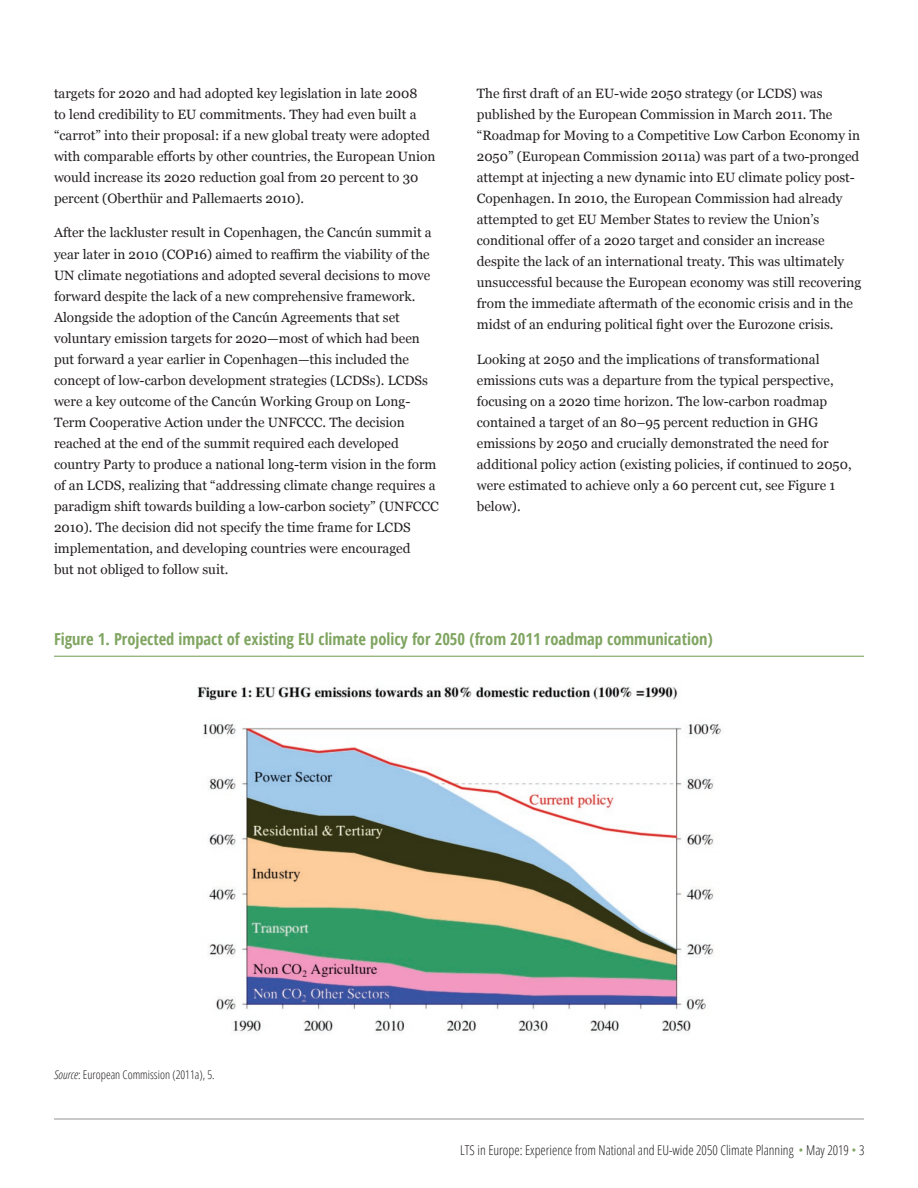
<style>
.page{position:relative;width:918px;height:1188px;background:#fff}
.page>*{position:absolute;margin:0;border:0;box-sizing:border-box;transform-origin:0 0}
.t1{font:700 16.5px "Open Sans Condensed";color:#80a561}
.t2{font:13.5px/21px "Georgia";color:#231f20}
.t3{font:300 condensed 13.5px "Open Sans";color:#231f20}
.t4{font:300 condensed 12px "Open Sans";color:#231f20}
.s1{font-style:italic}
.s2{color:#80a561}
</style>
<div class="page">
<hr style="left:54px;top:1119px;width:810px;height:1px;background:#939598">
<hr style="left:54px;top:656px;width:810px;height:1px;background:#80a561">
<img style="left:197px;top:686px;width:525px;height:348px">
<p class="t2" style="left:54px;top:82px;width:383px">targets for 2020 and had adopted key legislation in late 2008<br>to lend credibility to EU commitments. They had even built a “carrot” into their proposal: if a new global treaty were adopted with comparable efforts by other countries, the European Union would increase its 2020 reduction goal from 20 percent to 30 percent (Oberthür and Pallemaerts 2010).</p>
<p class="t2" style="left:54px;top:222px;width:386px">After the lackluster result in Copenhagen, the Cancún summit a year later in 2010 (COP16) aimed to reaffirm the viability of the UN climate negotiations and adopted several decisions to move forward despite the lack of a new comprehensive framework.<br>Alongside the adoption of the Cancún Agreements that set voluntary emission targets for 2020—most of which had been put forward a year earlier in Copenhagen—this included the concept of low-carbon development strategies (LCDSs). LCDSs were a key outcome of the Cancún Working Group on Long-Term Cooperative Action under the UNFCCC. The decision reached at the end of the summit required each developed country Party to produce a national long-term vision in the form of an LCDS, realizing that “addressing climate change requires a paradigm shift towards building a low-carbon society” (UNFCCC 2010). The decision did not specify the time frame for LCDS implementation, and developing countries were encouraged<br>but not obliged to follow suit.</p>
<p class="t2" style="left:477px;top:82px;width:386px">The first draft of an EU-wide 2050 strategy (or LCDS) was published by the European Commission in March 2011. The “Roadmap for Moving to a Competitive Low Carbon Economy in 2050” (European Commission 2011a) was part of a two-pronged attempt at injecting a new dynamic into EU climate policy post-Copenhagen. In 2010, the European Commission had already attempted to get EU Member States to review the Union’s conditional offer of a 2020 target and consider an increase despite the lack of an international treaty. This was ultimately unsuccessful because the European economy was still recovering from the immediate aftermath of the economic crisis and in the midst of an enduring political fight over the Eurozone crisis.</p>
<p class="t2" style="left:477px;top:348px;width:376px">Looking at 2050 and the implications of transformational emissions cuts was a departure from the typical perspective, focusing on a 2020 time horizon. The low-carbon roadmap contained a target of an 80–95 percent reduction in GHG emissions by 2050 and crucially demonstrated the need for additional policy action (existing policies, if continued to 2050, were estimated to achieve only a 60 percent cut, see Figure 1 below).</p>
<p class="t1" style="left:54px;top:627px;width:660px">Figure 1. Projected impact of existing EU climate policy for 2050 (from 2011 roadmap communication)</p>
<p class="t4" style="left:54px;top:1067px;width:162px"><span class="s1">Source</span>: European Commission (2011a), 5.</p>
<p class="t3" style="left:460px;top:1141px;width:406px">LTS in Europe: Experience from National and EU-wide 2050 Climate Planning <span class="s2">•</span> May 2019 <span class="s2">•</span> 3</p>
</div>
